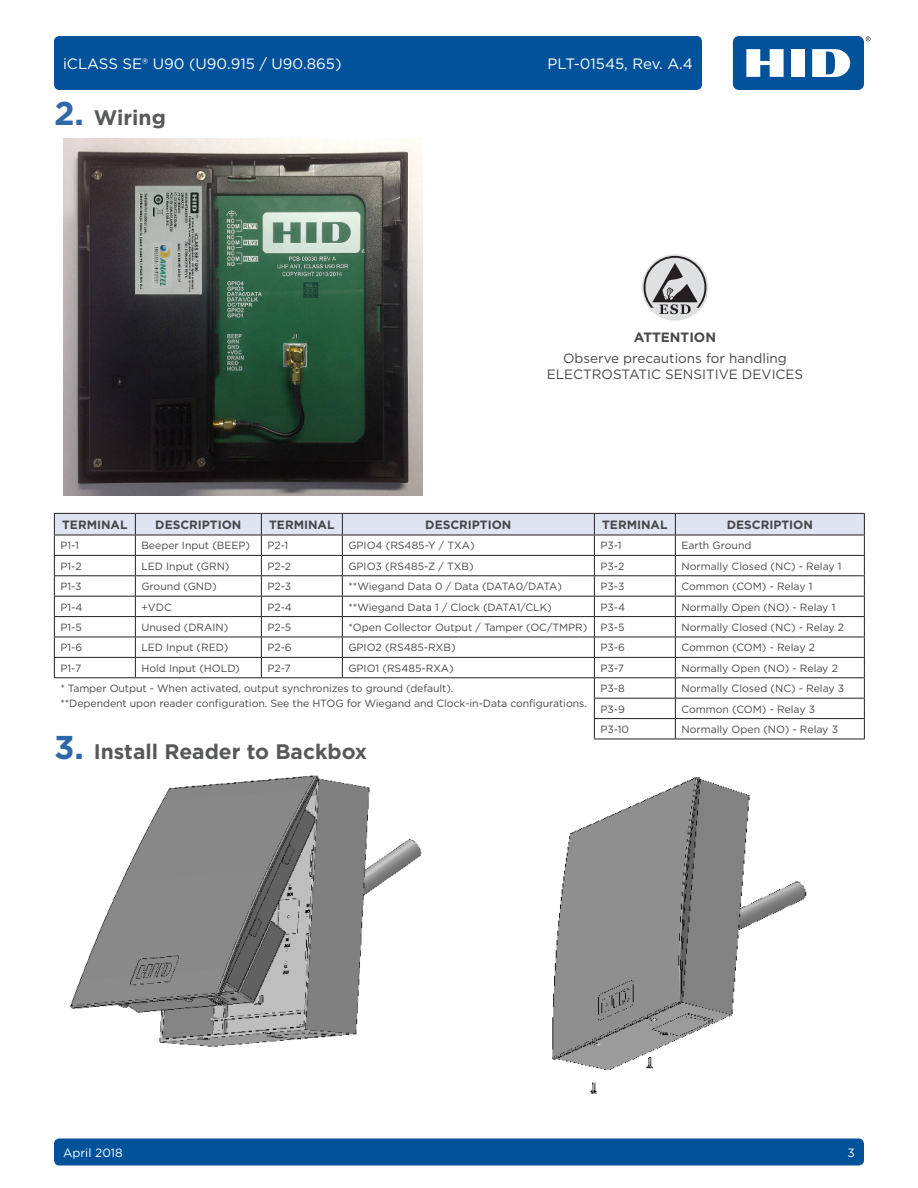
<style>
.page{position:relative;width:918px;height:1188px;background:#fff}
.page>*{position:absolute;margin:0;border:0;box-sizing:border-box;transform-origin:0 0}
.t1{font:700 21px "Gotham";color:#57585a}
.t2{font:15px "Gotham";color:#fff}
.t3{font:13.5px/16.5px "Gotham";color:#464748;text-align:center}
.t4{font:700 13.5px "Gotham";color:#464748}
.t5{font:700 12px "Gotham";color:#464748}
.t6{font:12px "Gotham";color:#fff}
.t7{font:10.5px/15px "Gotham";color:#464748}
.s1{font-size:33px;color:#2e68aa}
</style>
<div class="page">
<div style="left:54px;top:36px;width:648px;height:54px;background:#01529a;border-radius:5px"></div>
<div style="left:54px;top:1138px;width:810px;height:27px;background:#01529a;border-radius:5px"></div>
<svg style="left:866px;top:36px;width:5px;height:5px"></svg>
<div style="left:733px;top:36px;width:131px;height:54px;background:#01529a;border-radius:6px"></div>
<div style="left:791px;top:49px;width:14px;height:28px;background:#fff"></div>
<svg style="left:746px;top:49px;width:38px;height:28px"></svg>
<svg style="left:812px;top:49px;width:38px;height:28px"></svg>
<img style="left:63px;top:138px;width:360px;height:357px">
<svg style="left:642px;top:254px;width:66px;height:67px"></svg>
<svg style="left:644px;top:256px;width:62px;height:58px"></svg>
<svg style="left:54px;top:513px;width:811px;height:226px"></svg>
<hr style="left:594px;top:739px;width:81px;height:1px;background:#231f20">
<hr style="left:675px;top:739px;width:190px;height:1px;background:#231f20">
<img style="left:70px;top:775px;width:352px;height:272px">
<img style="left:552px;top:777px;width:255px;height:317px">
<h2 class="t2" style="left:63px;top:57px;width:280px">iCLASS SE® U90 (U90.915 / U90.865)</h2>
<h2 class="t2" style="left:548px;top:57px;width:147px">PLT-01545, Rev. A.4</h2>
<h1 class="t1" style="left:54px;top:108px;width:113px"><span class="s1">2.</span> Wiring</h1>
<p class="t4" style="left:634px;top:331px;width:84px">ATTENTION</p>
<p class="t3" style="left:547px;top:350px;width:258px">Observe precautions for handling<br>ELECTROSTATIC SENSITIVE DEVICES</p>
<p class="t5" style="left:62px;top:519px;width:67px">TERMINAL</p>
<p class="t5" style="left:155px;top:519px;width:88px">DESCRIPTION</p>
<p class="t5" style="left:269px;top:519px;width:67px">TERMINAL</p>
<p class="t5" style="left:425px;top:519px;width:88px">DESCRIPTION</p>
<p class="t5" style="left:602px;top:519px;width:67px">TERMINAL</p>
<p class="t5" style="left:727px;top:519px;width:88px">DESCRIPTION</p>
<p class="t7" style="left:60px;top:539px;width:20px">P1-1</p>
<p class="t7" style="left:141px;top:539px;width:110px">Beeper Input (BEEP)</p>
<p class="t7" style="left:267px;top:539px;width:23px">P2-1</p>
<p class="t7" style="left:348px;top:539px;width:128px">GPIO4 (RS485-Y / TXA)</p>
<p class="t7" style="left:600px;top:539px;width:23px">P3-1</p>
<p class="t7" style="left:681px;top:539px;width:72px">Earth Ground</p>
<p class="t7" style="left:60px;top:559px;width:23px">P1-2</p>
<p class="t7" style="left:141px;top:559px;width:90px">LED Input (GRN)</p>
<p class="t7" style="left:267px;top:559px;width:25px">P2-2</p>
<p class="t7" style="left:348px;top:559px;width:127px">GPIO3 (RS485-Z / TXB)</p>
<p class="t7" style="left:600px;top:559px;width:26px">P3-2</p>
<p class="t7" style="left:681px;top:559px;width:162px">Normally Closed (NC) - Relay 1</p>
<p class="t7" style="left:60px;top:580px;width:23px">P1-3</p>
<p class="t7" style="left:141px;top:580px;width:77px">Ground (GND)</p>
<p class="t7" style="left:267px;top:580px;width:25px">P2-3</p>
<p class="t7" style="left:348px;top:580px;width:215px">**Wiegand Data 0 / Data (DATA0/DATA)</p>
<p class="t7" style="left:600px;top:580px;width:26px">P3-3</p>
<p class="t7" style="left:681px;top:580px;width:133px">Common (COM) - Relay 1</p>
<p class="t7" style="left:60px;top:600px;width:24px">P1-4</p>
<p class="t7" style="left:141px;top:600px;width:32px">+VDC</p>
<p class="t7" style="left:267px;top:600px;width:26px">P2-4</p>
<p class="t7" style="left:348px;top:600px;width:205px">**Wiegand Data 1 / Clock (DATA1/CLK)</p>
<p class="t7" style="left:600px;top:600px;width:26px">P3-4</p>
<p class="t7" style="left:681px;top:600px;width:156px">Normally Open (NO) - Relay 1</p>
<p class="t7" style="left:60px;top:620px;width:23px">P1-5</p>
<p class="t7" style="left:141px;top:620px;width:89px">Unused (DRAIN)</p>
<p class="t7" style="left:267px;top:620px;width:26px">P2-5</p>
<p class="t7" style="left:348px;top:620px;width:278px">*Open Collector Output / Tamper (OC/TMPR) P3-5</p>
<p class="t7" style="left:681px;top:620px;width:164px">Normally Closed (NC) - Relay 2</p>
<p class="t7" style="left:60px;top:641px;width:23px">P1-6</p>
<p class="t7" style="left:141px;top:641px;width:88px">LED Input (RED)</p>
<p class="t7" style="left:267px;top:641px;width:26px">P2-6</p>
<p class="t7" style="left:348px;top:641px;width:109px">GPIO2 (RS485-RXB)</p>
<p class="t7" style="left:600px;top:641px;width:26px">P3-6</p>
<p class="t7" style="left:681px;top:641px;width:135px">Common (COM) - Relay 2</p>
<p class="t7" style="left:60px;top:661px;width:22px">P1-7</p>
<p class="t7" style="left:141px;top:661px;width:100px">Hold Input (HOLD)</p>
<p class="t7" style="left:267px;top:661px;width:25px">P2-7</p>
<p class="t7" style="left:348px;top:661px;width:107px">GPIO1 (RS485-RXA)</p>
<p class="t7" style="left:600px;top:661px;width:25px">P3-7</p>
<p class="t7" style="left:681px;top:661px;width:158px">Normally Open (NO) - Relay 2</p>
<p class="t7" style="left:60px;top:682px;width:528px">* Tamper Output - When activated, output synchronizes to ground (default).<br>** Dependent upon reader configuration. See the HTOG for Wiegand and Clock-in-Data configurations.</p>
<p class="t7" style="left:600px;top:682px;width:26px">P3-8</p>
<p class="t7" style="left:681px;top:682px;width:165px">Normally Closed (NC) - Relay 3</p>
<p class="t7" style="left:600px;top:702px;width:26px">P3-9</p>
<p class="t7" style="left:681px;top:702px;width:135px">Common (COM) - Relay 3</p>
<p class="t7" style="left:600px;top:722px;width:30px">P3-10</p>
<p class="t7" style="left:681px;top:722px;width:158px">Normally Open (NO) - Relay 3</p>
<h1 class="t1" style="left:54px;top:742px;width:315px"><span class="s1">3.</span> Install Reader to Backbox</h1>
<p class="t6" style="left:63px;top:1147px;width:61px">April 2018</p>
<p class="t6" style="left:848px;top:1147px;width:9px">3</p>
</div>
